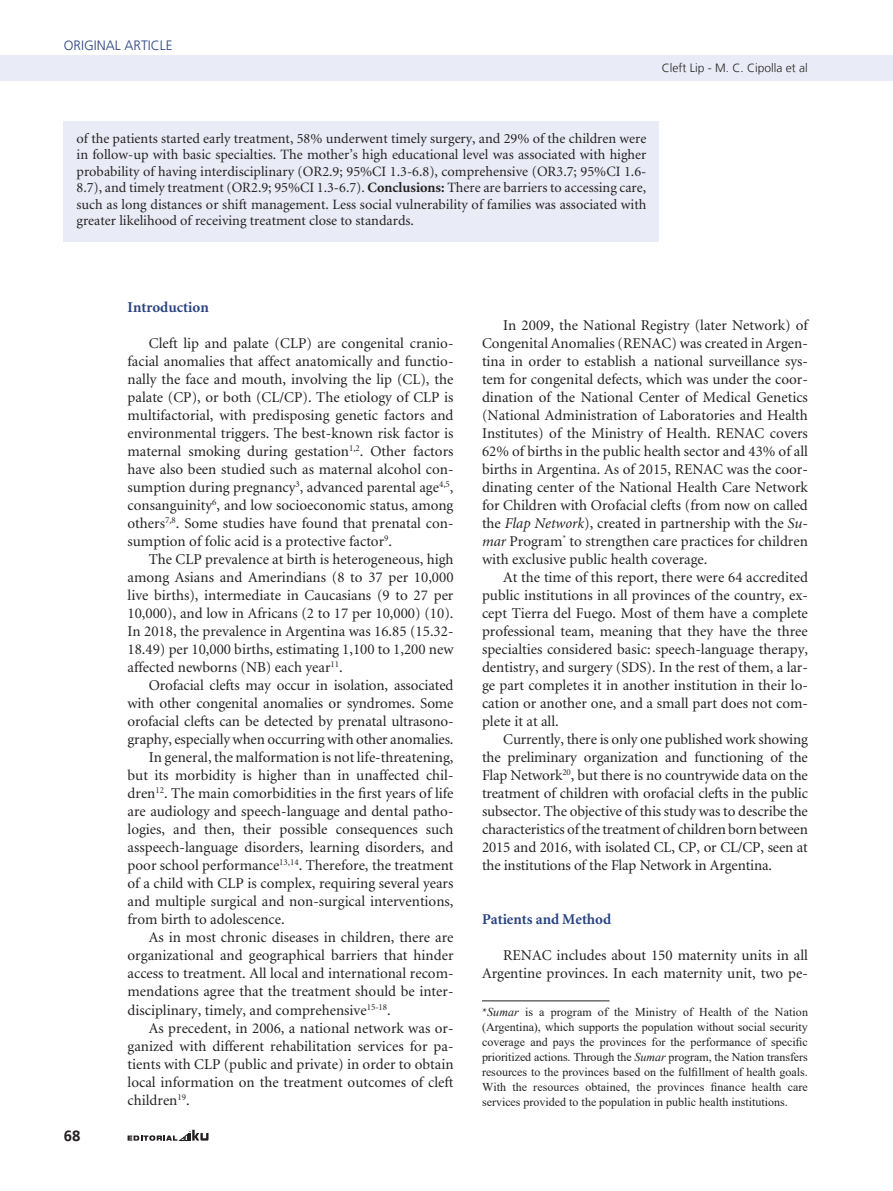
<style>
.page{position:relative;width:893px;height:1191px;background:#fff}
.page>*{position:absolute;margin:0;border:0;box-sizing:border-box;transform-origin:0 0}
.t1{font:15px/18px "Minion";color:#231f20;text-align:justify}
.t2{font:700 15px "Minion";color:#2a4282}
.t3{font:700 15px "Frutiger LT";color:#231f20}
.t4{font:14.25px/16.5px "Minion";color:#231f20;text-align:justify}
.t5{font:300 13.5px "Frutiger LT";color:#2a4282}
.t6{font:12px/15px "Times New Roman";color:#231f20;text-align:justify}
.t7{font:300 12px "Frutiger LT";color:#231f20}
.s1{font-weight:700}
.s2{font-style:italic}
.s3{font-family:"Minion"}
</style>
<div class="page">
<div style="left:0;top:55px;width:893px;height:26px;background:#e9ecf6"></div>
<svg style="left:128px;top:1129px;width:81px;height:11px"></svg>
<hr style="left:482px;top:1000px;width:128px;height:1px;background:#231f20">
<div style="left:64px;top:121px;width:595px;height:120px;background:#e9ecf6"></div>
<p class="t5" style="left:64px;top:38px;width:110px">ORIGINAL ARTICLE</p>
<p class="t7" style="left:662px;top:61px;width:148px">Cleft Lip - M. C. Cipolla et al</p>
<p class="t4" style="left:77px;top:130px;width:571px">of the patients started early treatment, 58% underwent timely surgery, and 29% of the children were in follow-up with basic specialties. The mother’s high educational level was associated with higher probability of having interdisciplinary (OR2.9; 95%CI 1.3-6.8), comprehensive (OR3.7; 95%CI 1.6- 8.7), and timely treatment (OR2.9; 95%CI 1.3-6.7). <span class="s1">Conclusions:</span> There are barriers to accessing care, such as long distances or shift management. Less social vulnerability of families was associated with greater likelihood of receiving treatment close to standards.</p>
<p class="t3" style="left:64px;top:1126px;width:18px">68</p>
<p class="t2" style="left:128px;top:300px;width:83px">Introduction</p>
<p class="t1" style="left:128px;top:335px;width:327px;text-indent:21px">Cleft lip and palate (CLP) are congenital cranio&shy;facial anomalies that affect anatomically and functio&shy;nally the face and mouth, involving the lip (CL), the palate (CP), or both (CL/CP). The etiology of CLP is multifactorial, with predisposing genetic factors and environmental triggers. The best-known risk factor is maternal smoking during gestation<sup>1,2</sup>. Other factors have also been studied such as maternal alcohol con&shy;sumption during pregnancy<sup>3</sup>, advanced parental age<sup>4,5</sup>, consanguinity<sup>6</sup>, and low socioeconomic status, among others<sup>7,8</sup>. Some studies have found that prenatal con&shy;sumption of folic acid is a protective factor<sup>9</sup>.</p>
<p class="t1" style="left:128px;top:551px;width:327px;text-indent:21px">The CLP prevalence at birth is heterogeneous, high among Asians and Amerindians (8 to 37 per 10,000 live births), intermediate in Caucasians (9 to 27 per 10,000), and low in Africans (2 to 17 per 10,000) (10).<br>In 2018, the prevalence in Argentina was 16.85 (15.32- 18.49) per 10,000 births, estimating 1,100 to 1,200 new affected newborns (NB) each year<sup>11</sup>.</p>
<p class="t1" style="left:149px;top:677px;width:306px">Orofacial clefts may occur in isolation, associated</p>
<p class="t1" style="left:128px;top:695px;width:327px">with other congenital anomalies or syndromes. Some</p>
<p class="t1" style="left:128px;top:713px;width:327px">orofacial clefts can be detected by prenatal ultrasono-</p>
<p class="t1" style="left:128px;top:731px;width:327px">graphy, especially when occurring with other anomalies.</p>
<p class="t1" style="left:149px;top:749px;width:306px">In general, the malformation is not life-threatening,</p>
<p class="t1" style="left:128px;top:767px;width:327px">but its morbidity is higher than in unaffected chil-</p>
<p class="t1" style="left:128px;top:785px;width:327px">dren<sup>12</sup>. The main comorbidities in the first years of life</p>
<p class="t1" style="left:128px;top:803px;width:327px">are audiology and speech-language and dental patho-</p>
<p class="t1" style="left:128px;top:821px;width:327px">logies, and then, their possible consequences such</p>
<p class="t1" style="left:128px;top:839px;width:327px">asspeech-language disorders, learning disorders, and</p>
<p class="t1" style="left:128px;top:857px;width:327px">poor school performance<sup>13,14</sup>. Therefore, the treatment</p>
<p class="t1" style="left:128px;top:875px;width:327px">of a child with CLP is complex, requiring several years</p>
<p class="t1" style="left:128px;top:893px;width:327px">and multiple surgical and non-surgical interventions,</p>
<p class="t1" style="left:128px;top:911px;width:159px">from birth to adolescence.</p>
<p class="t1" style="left:149px;top:929px;width:306px">As in most chronic diseases in children, there are</p>
<p class="t1" style="left:128px;top:947px;width:327px">organizational and geographical barriers that hinder</p>
<p class="t1" style="left:128px;top:965px;width:327px">access to treatment. All local and international recom-</p>
<p class="t1" style="left:128px;top:983px;width:327px">mendations agree that the treatment should be inter-</p>
<p class="t1" style="left:128px;top:1001px;width:265px">disciplinary, timely, and comprehensive<sup>15-18</sup>.</p>
<p class="t1" style="left:149px;top:1019px;width:306px">As precedent, in 2006, a national network was or-</p>
<p class="t1" style="left:128px;top:1037px;width:327px">ganized with different rehabilitation services for pa-</p>
<p class="t1" style="left:128px;top:1055px;width:327px">tients with CLP (public and private) in order to obtain</p>
<p class="t1" style="left:128px;top:1073px;width:327px">local information on the treatment outcomes of cleft</p>
<p class="t1" style="left:128px;top:1091px;width:64px">children<sup>19</sup>.</p>
<p class="t1" style="left:482px;top:317px;width:327px;text-indent:21px">In 2009, the National Registry (later Network) of Congenital Anomalies (RENAC) was created in Argen&shy;tina in order to establish a national surveillance sys&shy;tem for congenital defects, which was under the coor&shy;dination of the National Center of Medical Genetics (National Administration of Laboratories and Health Institutes) of the Ministry of Health. RENAC covers 62% of births in the public health sector and 43% of all births in Argentina. As of 2015, RENAC was the coor&shy;dinating center of the National Health Care Network for Children with Orofacial clefts (from now on called the <span class="s2">Flap Network</span>), created in partnership with the <span class="s2">Su&shy;mar</span> Program<sup>*</sup> to strengthen care practices for children with exclusive public health coverage.</p>
<p class="t1" style="left:482px;top:569px;width:327px;text-indent:21px">At the time of this report, there were 64 accredited public institutions in all provinces of the country, ex&shy;cept Tierra del Fuego. Most of them have a complete professional team, meaning that they have the three specialties considered basic: speech-language therapy, dentistry, and surgery (SDS). In the rest of them, a lar&shy;ge part completes it in another institution in their lo&shy;cation or another one, and a small part does not com&shy;plete it at all.</p>
<p class="t1" style="left:482px;top:731px;width:327px;text-indent:21px">Currently, there is only one published work showing the preliminary organization and functioning of the Flap Network<sup>20</sup>, but there is no countrywide data on the treatment of children with orofacial clefts in the public subsector. The objective of this study was to describe the characteristics of the treatment of children born between 2015 and 2016, with isolated CL, CP, or CL/CP, seen at the institutions of the Flap Network in Argentina.</p>
<p class="t2" style="left:482px;top:912px;width:131px">Patients and Method</p>
<p class="t1" style="left:482px;top:947px;width:327px;text-align:right">RENAC includes about 150 maternity units in all<br>Argentine provinces. In each maternity unit, two pe-</p>
<p class="t6" style="left:482px;top:1004px;width:327px"><span class="s3">*</span><span class="s2">Sumar</span> is a program of the Ministry of Health of the Nation (Argentina), which supports the population without social security coverage and pays the provinces for the performance of specific prioritized actions. Through the <span class="s2">Sumar</span> program, the Nation transfers resources to the provinces based on the fulfillment of health goals.<br>With the resources obtained, the provinces finance health care services provided to the population in public health institutions.</p>
</div>
